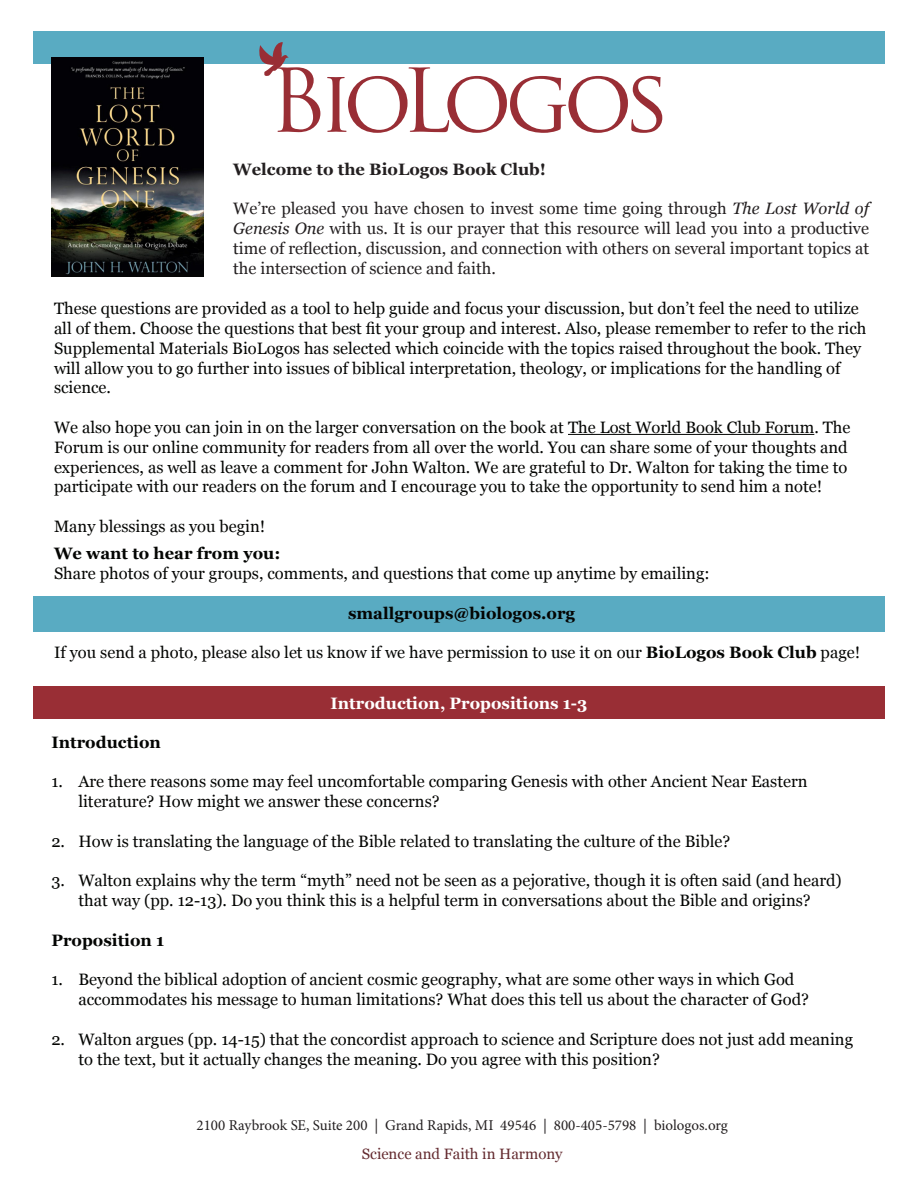
<style>
.page{position:relative;width:918px;height:1188px;background:#fff}
.page>*{position:absolute;margin:0;border:0;box-sizing:border-box;transform-origin:0 0}
.t1{font:16.5px/19.8px "Georgia";color:#040503}
.t2{font:16.5px/19.8px "Georgia";color:#231f20;text-align:justify}
.t3{font:700 16.5px "Georgia";color:#040503}
.t4{font:700 16.5px "Georgia";color:#231f20}
.t5{font:700 16.5px "Georgia";color:#fff}
.t6{font:15px "Minion Pro";color:#231f20}
.t7{font:15px "Georgia";color:#642b30}
.s1{font-style:italic}
.s2{font-weight:700}
</style>
<div class="page">
<div style="left:33px;top:31px;width:852px;height:33px;background:#59abc2"></div>
<div style="left:33px;top:597px;width:852px;height:35px;background:#59abc2"></div>
<svg style="left:327px;top:67px;width:335px;height:66px"></svg>
<svg style="left:259px;top:42px;width:61px;height:90px"></svg>
<div style="left:33px;top:687px;width:852px;height:32px;background:#992e35"></div>
<img style="left:51px;top:58px;width:152px;height:219px">
<hr style="left:568px;top:434px;width:246px;height:1px;background:#040503">
<p class="t4" style="left:233px;top:157px;width:314px">Welcome to the BioLogos Book Club!</p>
<p class="t2" style="left:233px;top:198px;width:637px">We’re pleased you have chosen to invest some time going through <span class="s1">The Lost World of Genesis One</span> with us. It is our prayer that this resource will lead you into a productive time of reflection, discussion, and connection with others on several important topics at the intersection of science and faith.</p>
<p class="t1" style="left:54px;top:298px;width:814px">These questions are provided as a tool to help guide and focus your discussion, but don’t feel the need to utilize all of them. Choose the questions that best fit your group and interest. Also, please remember to refer to the rich Supplemental Materials BioLogos has selected which coincide with the topics raised throughout the book. They will allow you to go further into issues of biblical interpretation, theology, or implications for the handling of science.</p>
<p class="t1" style="left:54px;top:417px;width:798px">We also hope you can join in on the larger conversation on the book at The Lost World Book Club Forum. The Forum is our online community for readers from all over the world. You can share some of your thoughts and experiences, as well as leave a comment for John Walton. We are grateful to Dr. Walton for taking the time to participate with our readers on the forum and I encourage you to take the opportunity to send him a note!</p>
<p class="t1" style="left:54px;top:516px;width:213px">Many blessings as you begin!</p>
<p class="t3" style="left:54px;top:541px;width:228px">We want to hear from you:</p>
<p class="t1" style="left:54px;top:563px;width:657px">Share photos of your groups, comments, and questions that come up anytime by emailing:</p>
<p class="t3" style="left:348px;top:601px;width:229px">smallgroups@biologos.org</p>
<p class="t1" style="left:54px;top:642px;width:808px">If you send a photo, please also let us know if we have permission to use it on our <span class="s2">BioLogos Book Club</span> page!</p>
<p class="t5" style="left:331px;top:691px;width:258px">Introduction, Propositions 1-3</p>
<p class="t3" style="left:51px;top:730px;width:111px">Introduction</p>
<p class="t1" style="left:78px;top:771px;width:731px;text-indent:-27px">1. Are there reasons some may feel uncomfortable comparing Genesis with other Ancient Near Eastern literature? How might we answer these concerns?</p>
<p class="t1" style="left:51px;top:831px;width:680px">2. How is translating the language of the Bible related to translating the culture of the Bible?</p>
<p class="t1" style="left:51px;top:870px;width:792px;text-align:center">3. Walton explains why the term “myth” need not be seen as a pejorative, though it is often said (and heard) that way (pp. 12-13). Do you think this is a helpful term in conversations about the Bible and origins?</p>
<p class="t3" style="left:51px;top:928px;width:114px">Proposition 1</p>
<p class="t1" style="left:78px;top:969px;width:732px;text-indent:-27px">1. Beyond the biblical adoption of ancient cosmic geography, what are some other ways in which God accommodates his message to human limitations? What does this tell us about the character of God?</p>
<p class="t1" style="left:78px;top:1029px;width:776px;text-indent:-27px">2. Walton argues (pp. 14-15) that the concordist approach to science and Scripture does not just add meaning to the text, but it actually changes the meaning. Do you agree with this position?</p>
<p class="t6" style="left:197px;top:1116px;width:533px">2100 Raybrook SE, Suite 200 | Grand Rapids, MI 49546 | 800-405-5798 | biologos.org</p>
<p class="t7" style="left:362px;top:1143px;width:202px">Science and Faith in Harmony</p>
</div>
